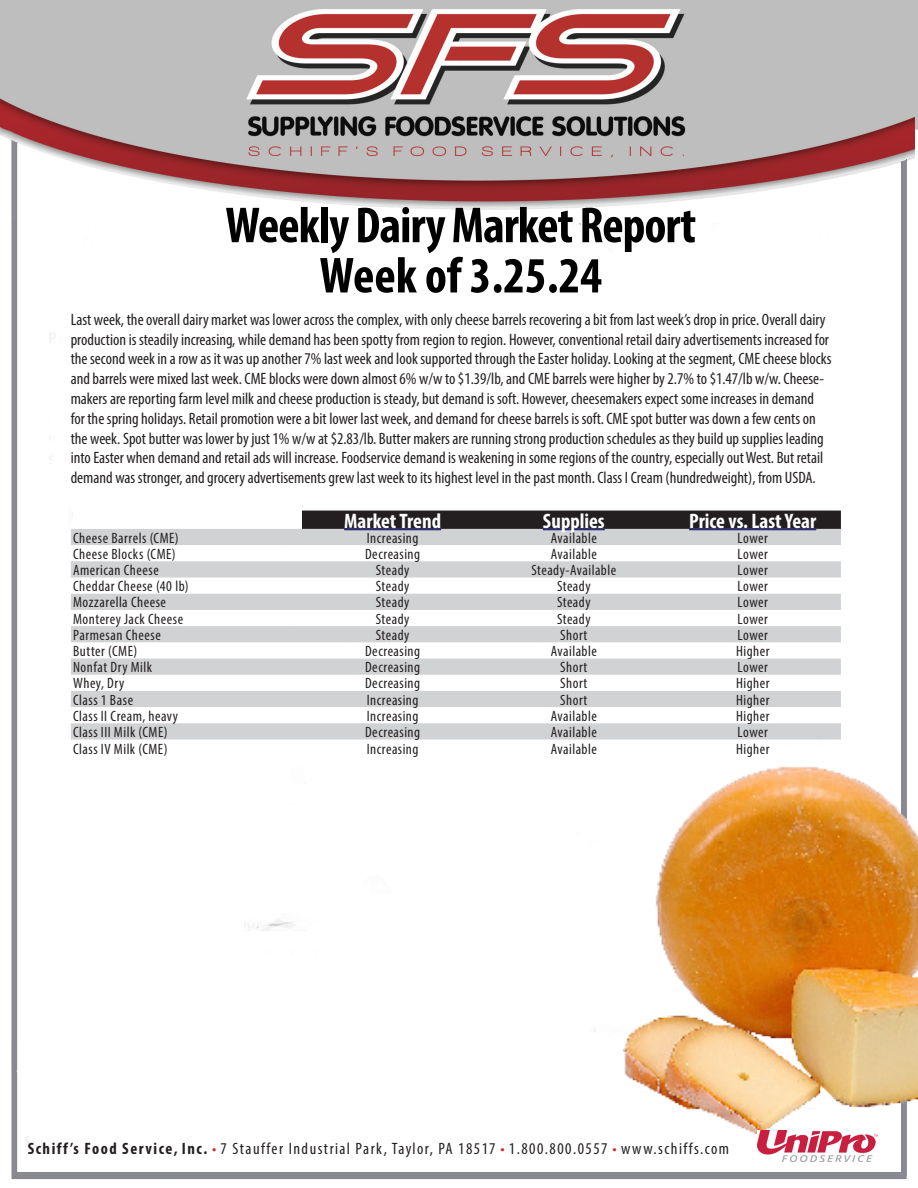
<style>
.page{position:relative;width:918px;height:1188px;background:#fff}
.page>*{position:absolute;margin:0;border:0;box-sizing:border-box;transform-origin:0 0}
.Market_Reports_Title{font:700 condensed 51px "Myriad Pro";letter-spacing:-.02em;color:#000}
.Updated_subtitle{font:700 condensed 51px "Myriad Pro";color:#000}
.t1{font:700 condensed 21px "Myriad Pro";color:#fff}
.Address{font:condensed 16.5px/19.8px "Myriad Pro";color:#231f20}
.Address-2{font:condensed 16.5px "Myriad Pro";letter-spacing:.09em;color:#231f20}
.t2{font:condensed 15px "Myriad Pro";letter-spacing:.035em;color:#231f20}
.s1{font-weight:700}
.s2{color:#d1232a}
</style>
<div class="page">
<div style="left:0;top:0;width:918px;height:130px;background:#bfbebe"></div>
<img style="left:1px;top:5px;width:913px;height:1175px">
<img style="left:623px;top:766px;width:295px;height:368px">
<img style="left:757px;top:1131px;width:121px;height:31px">
<div style="left:302px;top:511px;width:539px;height:18px;background:#231f20"></div>
<svg style="left:71px;top:529px;width:770px;height:211px;fill:#d1d2d4"></svg>
<hr style="left:344px;top:529px;width:97px;height:1px;background:#000080">
<hr style="left:543px;top:529px;width:62px;height:1px;background:#000080">
<hr style="left:689px;top:529px;width:127px;height:1px;background:#000080">
<p class="Market_Reports_Title" style="left:225px;top:193px;width:472px">Weekly Dairy Market Report</p>
<p class="Updated_subtitle" style="left:319px;top:244px;width:284px">Week of 3.25.24</p>
<p class="Address" style="left:71px;top:309px;width:762px">Last week, the overall dairy market was lower across the complex, with only cheese barrels recovering a bit from last week’s drop in price. Overall dairy production is steadily increasing, while demand has been spotty from region to region. However, conventional retail dairy advertisements increased for the second week in a row as it was up another 7% last week and look supported through the Easter holiday. Looking at the segment, CME cheese blocks and barrels were mixed last week. CME blocks were down almost 6% w/w to $1.39/lb, and CME barrels were higher by 2.7% to $1.47/lb w/w. Cheese&shy;makers are reporting farm level milk and cheese production is steady, but demand is soft. However, cheesemakers expect some increases in demand for the spring holidays. Retail promotion were a bit lower last week, and demand for cheese barrels is soft. CME spot butter was down a few cents on the week. Spot butter was lower by just 1% w/w at $2.83/lb. Butter makers are running strong production schedules as they build up supplies leading into Easter when demand and retail ads will increase. Foodservice demand is weakening in some regions of the country, especially out West. But retail demand was stronger, and grocery advertisements grew last week to its highest level in the past month. Class I Cream (hundredweight), from USDA.</p>
<p class="t1" style="left:344px;top:507px;width:98px">Market Trend</p>
<p class="t1" style="left:543px;top:507px;width:63px">Supplies</p>
<p class="t1" style="left:689px;top:507px;width:129px">Price vs. Last Year</p>
<p class="t2" style="left:73px;top:529px;width:107px">Cheese Barrels (CME)</p>
<p class="t2" style="left:367px;top:529px;width:53px">Increasing</p>
<p class="t2" style="left:551px;top:529px;width:48px">Available</p>
<p class="t2" style="left:738px;top:529px;width:32px">Lower</p>
<p class="t2" style="left:73px;top:545px;width:104px">Cheese Blocks (CME)</p>
<p class="t2" style="left:365px;top:545px;width:57px">Decreasing</p>
<p class="t2" style="left:551px;top:545px;width:48px">Available</p>
<p class="t2" style="left:738px;top:545px;width:32px">Lower</p>
<p class="t2" style="left:73px;top:561px;width:87px">American Cheese</p>
<p class="t2" style="left:376px;top:561px;width:35px">Steady</p>
<p class="t2" style="left:531px;top:561px;width:86px">Steady-Available</p>
<p class="t2" style="left:738px;top:561px;width:32px">Lower</p>
<p class="t2" style="left:73px;top:577px;width:117px">Cheddar Cheese (40 lb)</p>
<p class="t2" style="left:376px;top:577px;width:35px">Steady</p>
<p class="t2" style="left:557px;top:577px;width:35px">Steady</p>
<p class="t2" style="left:738px;top:577px;width:32px">Lower</p>
<p class="t2" style="left:73px;top:593px;width:94px">Mozzarella Cheese</p>
<p class="t2" style="left:376px;top:593px;width:35px">Steady</p>
<p class="t2" style="left:557px;top:593px;width:35px">Steady</p>
<p class="t2" style="left:738px;top:593px;width:32px">Lower</p>
<p class="t2" style="left:73px;top:610px;width:112px">Monterey Jack Cheese</p>
<p class="t2" style="left:376px;top:610px;width:35px">Steady</p>
<p class="t2" style="left:557px;top:610px;width:35px">Steady</p>
<p class="t2" style="left:738px;top:610px;width:32px">Lower</p>
<p class="t2" style="left:73px;top:626px;width:89px">Parmesan Cheese</p>
<p class="t2" style="left:376px;top:626px;width:35px">Steady</p>
<p class="t2" style="left:560px;top:626px;width:29px">Short</p>
<p class="t2" style="left:738px;top:626px;width:32px">Lower</p>
<p class="t2" style="left:73px;top:642px;width:66px">Butter (CME)</p>
<p class="t2" style="left:365px;top:642px;width:57px">Decreasing</p>
<p class="t2" style="left:551px;top:642px;width:48px">Available</p>
<p class="t2" style="left:736px;top:642px;width:35px">Higher</p>
<p class="t2" style="left:73px;top:658px;width:80px">Nonfat Dry Milk</p>
<p class="t2" style="left:365px;top:658px;width:57px">Decreasing</p>
<p class="t2" style="left:560px;top:658px;width:29px">Short</p>
<p class="t2" style="left:738px;top:658px;width:32px">Lower</p>
<p class="t2" style="left:73px;top:674px;width:53px">Whey, Dry</p>
<p class="t2" style="left:365px;top:674px;width:57px">Decreasing</p>
<p class="t2" style="left:560px;top:674px;width:29px">Short</p>
<p class="t2" style="left:736px;top:674px;width:35px">Higher</p>
<p class="t2" style="left:73px;top:691px;width:61px">Class 1 Base</p>
<p class="t2" style="left:367px;top:691px;width:53px">Increasing</p>
<p class="t2" style="left:560px;top:691px;width:29px">Short</p>
<p class="t2" style="left:736px;top:691px;width:35px">Higher</p>
<p class="t2" style="left:73px;top:707px;width:106px">Class II Cream, heavy</p>
<p class="t2" style="left:367px;top:707px;width:53px">Increasing</p>
<p class="t2" style="left:551px;top:707px;width:48px">Available</p>
<p class="t2" style="left:736px;top:707px;width:35px">Higher</p>
<p class="t2" style="left:73px;top:723px;width:96px">Class III Milk (CME)</p>
<p class="t2" style="left:365px;top:723px;width:57px">Decreasing</p>
<p class="t2" style="left:551px;top:723px;width:48px">Available</p>
<p class="t2" style="left:738px;top:723px;width:32px">Lower</p>
<p class="t2" style="left:73px;top:740px;width:96px">Class IV Milk (CME)</p>
<p class="t2" style="left:367px;top:740px;width:53px">Increasing</p>
<p class="t2" style="left:551px;top:740px;width:48px">Available</p>
<p class="t2" style="left:736px;top:740px;width:35px">Higher</p>
<p class="Address-2" style="left:28px;top:1138px;width:703px"><span class="s1">Schiff’s Food Service, Inc.</span> <span class="s2">•</span> 7 Stauffer Industrial Park, Taylor, PA 18517 <span class="s2">•</span> 1.800.800.0557 <span class="s2">•</span> www.schiffs.com</p>
</div>
